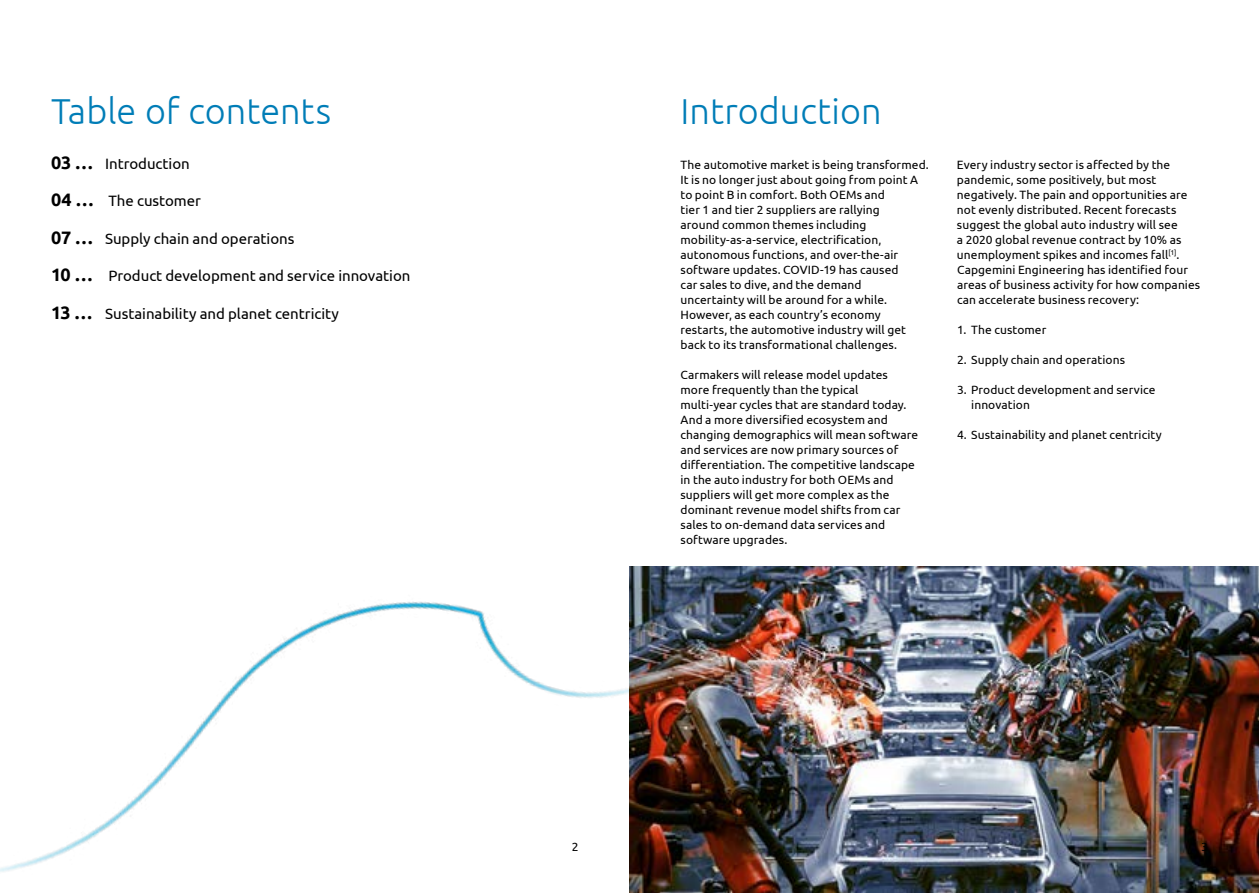
<style>
.page{position:relative;width:1259px;height:893px;background:#fff}
.page>*{position:absolute;margin:0;border:0;box-sizing:border-box;transform-origin:0 0}
.t1{font:300 36px "Ubuntu";color:#007db7}
.t2{font:15px "Ubuntu";color:#000}
.t3{font:12px/15px "Ubuntu";letter-spacing:.005em;color:#000}
.s1{font-weight:700;font-size:18px}
</style>
<div class="page">
<img style="left:0;top:602px;width:629px;height:270px">
<img style="left:629px;top:566px;width:630px;height:327px">
<h1 class="t1" style="left:51px;top:89px;width:282px">Table of contents</h1>
<p class="t2" style="left:51px;top:154px;width:140px"><span class="s1">03 …</span> Introduction</p>
<p class="t2" style="left:51px;top:192px;width:151px"><span class="s1">04 …</span> The customer</p>
<p class="t2" style="left:51px;top:229px;width:245px"><span class="s1">07 …</span> Supply chain and operations</p>
<p class="t2" style="left:51px;top:267px;width:361px"><span class="s1">10 …</span> Product development and service innovation</p>
<p class="t2" style="left:51px;top:304px;width:289px"><span class="s1">13 …</span> Sustainability and planet centricity</p>
<h1 class="t1" style="left:680px;top:89px;width:203px">Introduction</h1>
<p class="t3" style="left:680px;top:156px;width:250px">The automotive market is being transformed.<br>It is no longer just about going from point A to point B in comfort. Both OEMs and<br>tier 1 and tier 2 suppliers are rallying<br>around common themes including mobility-as-a-service, electrification, autonomous functions, and over-the-air software updates. COVID-19 has caused<br>car sales to dive, and the demand<br>uncertainty will be around for a while.<br>However, as each country’s economy restarts, the automotive industry will get back to its transformational challenges.</p>
<p class="t3" style="left:680px;top:366px;width:239px">Carmakers will release model updates more frequently than the typical<br>multi-year cycles that are standard today.<br>And a more diversified ecosystem and changing demographics will mean software and services are now primary sources of differentiation. The competitive landscape in the auto industry for both OEMs and suppliers will get more complex as the dominant revenue model shifts from car sales to on-demand data services and software upgrades.</p>
<p class="t3" style="left:957px;top:156px;width:245px">Every industry sector is affected by the pandemic, some positively, but most negatively. The pain and opportunities are not evenly distributed. Recent forecasts suggest the global auto industry will see<br>a 2020 global revenue contract by 10% as unemployment spikes and incomes fall<sup>[1]</sup>.<br>Capgemini Engineering has identified four areas of business activity for how companies can accelerate business recovery:</p>
<p class="t3" style="left:957px;top:321px;width:91px">1. The customer</p>
<p class="t3" style="left:957px;top:351px;width:169px">2. Supply chain and operations</p>
<p class="t3" style="left:971px;top:381px;width:186px;text-indent:-14px">3. Product development and service innovation</p>
<p class="t3" style="left:957px;top:426px;width:206px">4. Sustainability and planet centricity</p>
<p class="t3" style="left:571px;top:839px;width:8px">2</p>
<p class="t3" style="left:1201px;top:839px;width:8px">3</p>
</div>
